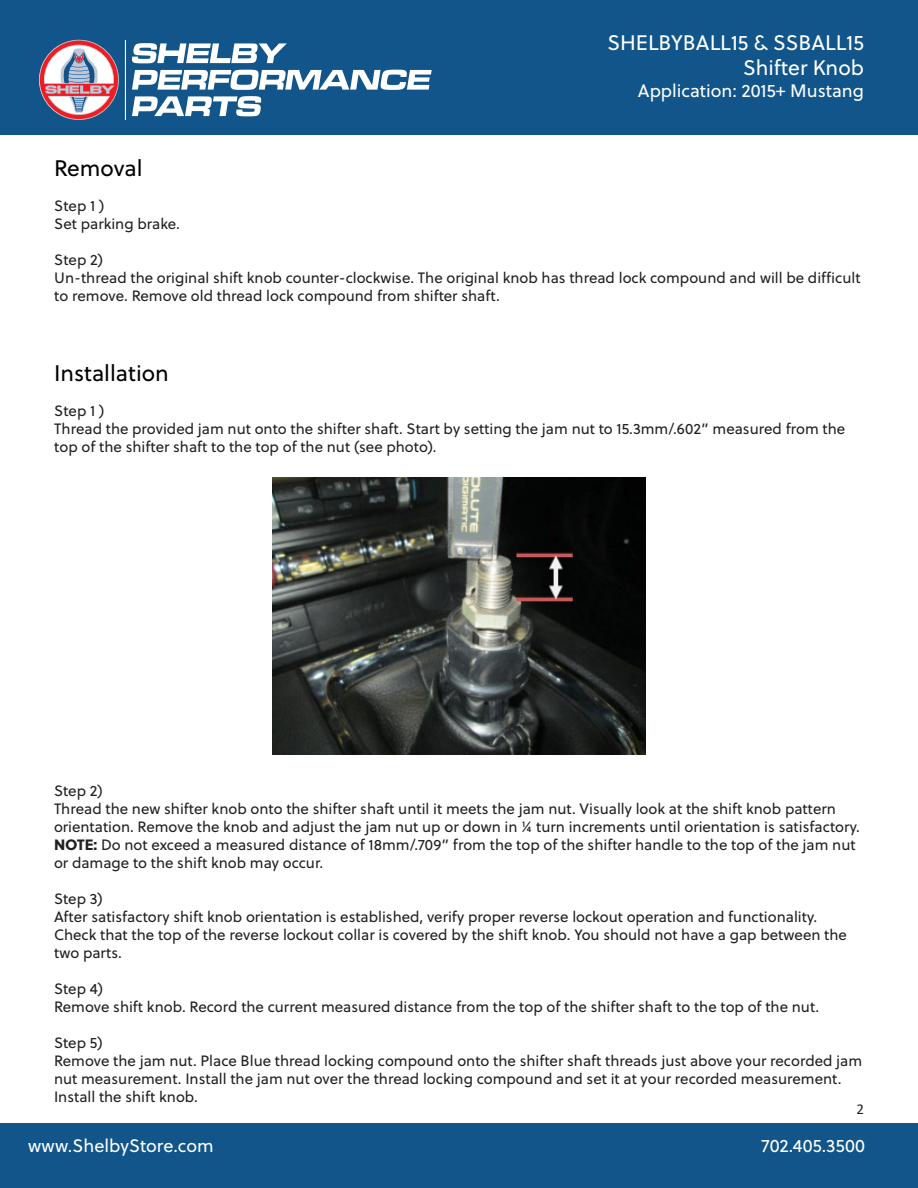
<style>
.page{position:relative;width:918px;height:1188px;background:#fff}
.page>*{position:absolute;margin:0;border:0;box-sizing:border-box;transform-origin:0 0}
.t1{font:22.5px "Soleil";color:#000}
.t2{font:21px "Soleil";color:#fff}
.t3{font:18px "Soleil";color:#fff}
.t4{font:15px/18px "Soleil";color:#231f20}
.t5{font:15px "Calibri";color:#231f20}
.s1{font-weight:800}
</style>
<div class="page">
<div style="left:0;top:1124px;width:918px;height:64px;background:#11558a"></div>
<div style="left:0;top:0;width:918px;height:135px;background:#11558a"></div>
<svg style="left:39px;top:40px;width:80px;height:80px"></svg>
<svg style="left:132px;top:43px;width:155px;height:20px"></svg>
<svg style="left:132px;top:70px;width:300px;height:20px"></svg>
<svg style="left:132px;top:96px;width:129px;height:20px"></svg>
<hr style="left:125px;top:40px;width:1px;height:80px;background:#fff">
<img style="left:272px;top:478px;width:374px;height:276px">
<p class="t1" style="left:54px;top:151px;width:90px">Removal</p>
<p class="t2" style="left:608px;top:27px;width:258px">SHELBYBALL15 &amp; SSBALL15</p>
<p class="t2" style="left:743px;top:53px;width:122px">Shifter Knob</p>
<p class="t3" style="left:638px;top:77px;width:228px">Application: 2015+ Mustang</p>
<p class="t4" style="left:54px;top:196px;width:51px">Step 1 )</p>
<p class="t4" style="left:54px;top:214px;width:127px">Set parking brake.</p>
<p class="t4" style="left:54px;top:250px;width:50px">Step 2)</p>
<p class="t4" style="left:54px;top:268px;width:808px">Un-thread the original shift knob counter-clockwise. The original knob has thread lock compound and will be difficult to remove. Remove old thread lock compound from shifter shaft.</p>
<p class="t1" style="left:54px;top:357px;width:116px">Installation</p>
<p class="t4" style="left:54px;top:401px;width:51px">Step 1 )</p>
<p class="t4" style="left:54px;top:419px;width:792px">Thread the provided jam nut onto the shifter shaft. Start by setting the jam nut to 15.3mm/.602” measured from the top of the shifter shaft to the top of the nut (see photo).</p>
<p class="t4" style="left:54px;top:781px;width:50px">Step 2)</p>
<p class="t4" style="left:54px;top:799px;width:807px">Thread the new shifter knob onto the shifter shaft until it meets the jam nut. Visually look at the shift knob pattern orientation. Remove the knob and adjust the jam nut up or down in ¼ turn increments until orientation is satisfactory.</p>
<p class="t4" style="left:54px;top:835px;width:803px"><span class="s1">NOTE:</span> Do not exceed a measured distance of 18mm/.709” from the top of the shifter handle to the top of the jam nut or damage to the shift knob may occur.</p>
<p class="t4" style="left:54px;top:889px;width:50px">Step 3)</p>
<p class="t4" style="left:54px;top:907px;width:794px">After satisfactory shift knob orientation is established, verify proper reverse lockout operation and functionality.<br>Check that the top of the reverse lockout collar is covered by the shift knob. You should not have a gap between the two parts.</p>
<p class="t4" style="left:54px;top:979px;width:51px">Step 4)</p>
<p class="t4" style="left:54px;top:997px;width:767px">Remove shift knob. Record the current measured distance from the top of the shifter shaft to the top of the nut.</p>
<p class="t4" style="left:54px;top:1033px;width:50px">Step 5)</p>
<p class="t4" style="left:54px;top:1051px;width:810px">Remove the jam nut. Place Blue thread locking compound onto the shifter shaft threads just above your recorded jam nut measurement. Install the jam nut over the thread locking compound and set it at your recorded measurement.<br>Install the shift knob.</p>
<p class="t3" style="left:28px;top:1133px;width:187px">www.ShelbyStore.com</p>
<p class="t3" style="left:762px;top:1133px;width:105px">702.405.3500</p>
<p class="t5" style="left:856px;top:1098px;width:9px">2</p>
</div>
